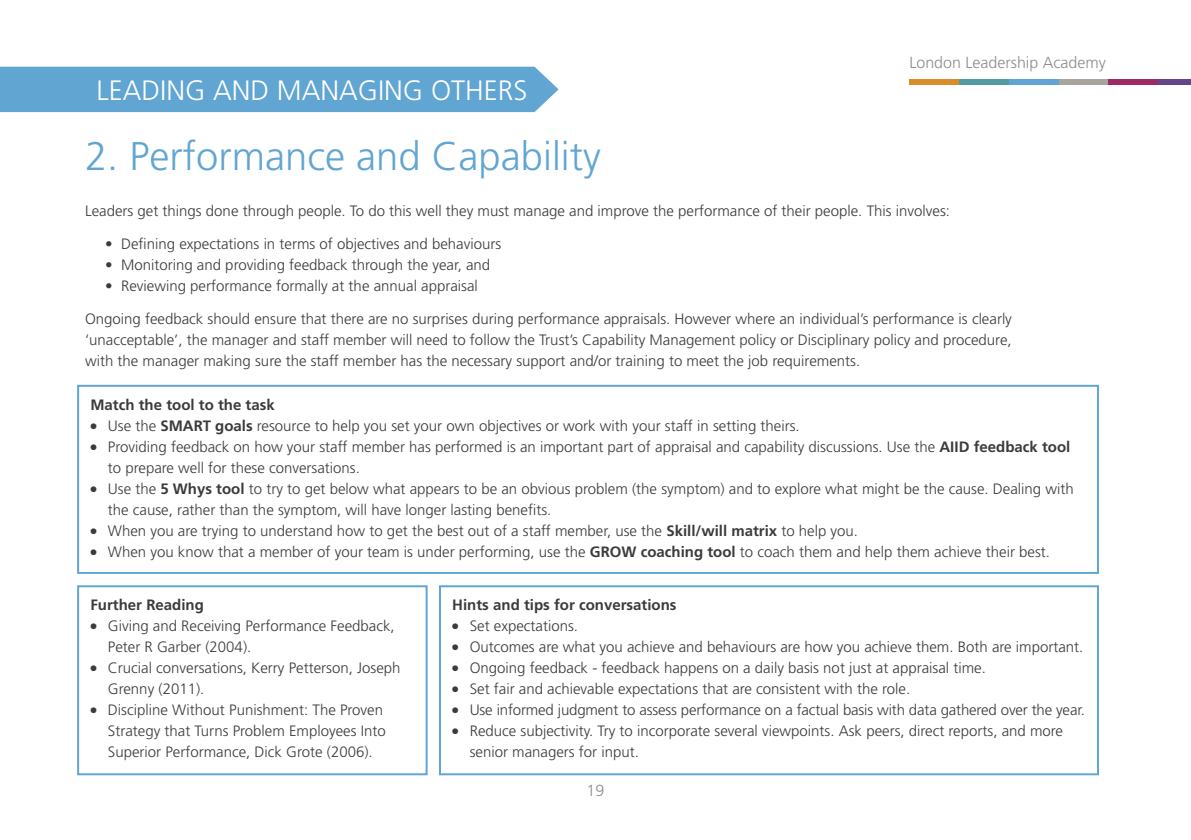
<style>
.page{position:relative;width:1191px;height:840px;background:#fff}
.page>*{position:absolute;margin:0;border:0;box-sizing:border-box;transform-origin:0 0}
.t1{font:300 40px "Frutiger";color:#61a5d3}
.t2{font:300 28px "Frutiger";color:#fff}
.t3{font:300 16px "Frutiger";color:#8d8e8c}
.t4{font:300 15px/21px "Frutiger";color:#3b3b3a}
.t5{font:700 15px "Frutiger";color:#3b3b3a}
.s1{font-weight:700}
</style>
<div class="page">
<div style="left:909px;top:79px;width:50px;height:6px;background:#db8c2a"></div>
<div style="left:959px;top:79px;width:50px;height:6px;background:#539aa1"></div>
<div style="left:1009px;top:79px;width:49px;height:6px;background:#61a4d3"></div>
<div style="left:1058px;top:79px;width:50px;height:6px;background:#a7a49d"></div>
<div style="left:1108px;top:79px;width:50px;height:6px;background:#9e2a63"></div>
<div style="left:1158px;top:79px;width:33px;height:6px;background:#644587"></div>
<div style="left:0;top:67px;width:558px;height:45px;background:#61a5d3"></div>
<div style="left:77px;top:384px;width:1022px;height:189px;border:2px solid #61a5d3"></div>
<div style="left:77px;top:585px;width:350px;height:189px;border:2px solid #61a5d3"></div>
<div style="left:439px;top:585px;width:660px;height:189px;border:2px solid #61a5d3"></div>
<p class="t3" style="left:909px;top:53px;width:198px">London Leadership Academy</p>
<h2 class="t2" style="left:96px;top:74px;width:432px">LEADING AND MANAGING OTHERS</h2>
<h1 class="t1" style="left:85px;top:134px;width:517px">2. Performance and Capability</h1>
<p class="t4" style="left:85px;top:200px;width:866px">Leaders get things done through people. To do this well they must manage and improve the performance of their people. This involves:</p>
<p class="t4" style="left:105px;top:233px;width:398px">• Defining expectations in terms of objectives and behaviours</p>
<p class="t4" style="left:105px;top:254px;width:387px">• Monitoring and providing feedback through the year, and</p>
<p class="t4" style="left:105px;top:275px;width:374px">• Reviewing performance formally at the annual appraisal</p>
<p class="t4" style="left:85px;top:308px;width:928px;text-align:justify">Ongoing feedback should ensure that there are no surprises during performance appraisals. However where an individual’s performance is clearly ‘unacceptable’, the manager and staff member will need to follow the Trust’s Capability Management policy or Disciplinary policy and procedure, with the manager making sure the staff member has the necessary support and/or training to meet the job requirements.</p>
<p class="t5" style="left:90px;top:395px;width:186px">Match the tool to the task</p>
<p class="t4" style="left:90px;top:415px;width:710px">● Use the <span class="s1">SMART goals</span> resource to help you set your own objectives or work with your staff in setting theirs.</p>
<p class="t4" style="left:108px;top:436px;width:964px;text-indent:-17px">● Providing feedback on how your staff member has performed is an important part of appraisal and capability discussions. Use the <span class="s1">AIID feedback tool </span>to prepare well for these conversations.</p>
<p class="t4" style="left:108px;top:478px;width:967px;text-indent:-17px">● Use the <span class="s1">5 Whys tool</span> to try to get below what appears to be an obvious problem (the symptom) and to explore what might be the cause. Dealing with the cause, rather than the symptom, will have longer lasting benefits.</p>
<p class="t4" style="left:90px;top:520px;width:769px">● When you are trying to understand how to get the best out of a staff member, use the <span class="s1">Skill/will matrix</span> to help you.</p>
<p class="t4" style="left:90px;top:541px;width:961px">● When you know that a member of your team is under performing, use the <span class="s1">GROW coaching tool</span> to coach them and help them achieve their best.</p>
<p class="t5" style="left:90px;top:596px;width:115px">Further Reading</p>
<p class="t4" style="left:108px;top:615px;width:288px;text-indent:-17px">● Giving and Receiving Performance Feedback,<br>Peter R Garber (2004).</p>
<p class="t4" style="left:108px;top:657px;width:294px;text-indent:-17px">● Crucial conversations, Kerry Petterson, Joseph<br>Grenny (2011).</p>
<p class="t4" style="left:108px;top:699px;width:279px;text-indent:-17px">● Discipline Without Punishment: The Proven<br>Strategy that Turns Problem Employees Into<br>Superior Performance, Dick Grote (2006).</p>
<p class="t5" style="left:452px;top:596px;width:226px">Hints and tips for conversations</p>
<p class="t4" style="left:452px;top:615px;width:127px">● Set expectations.</p>
<p class="t4" style="left:452px;top:636px;width:632px">● Outcomes are what you achieve and behaviours are how you achieve them. Both are important.</p>
<p class="t4" style="left:452px;top:657px;width:535px">● Ongoing feedback - feedback happens on a daily basis not just at appraisal time.</p>
<p class="t4" style="left:452px;top:678px;width:459px">● Set fair and achievable expectations that are consistent with the role.</p>
<p class="t4" style="left:452px;top:699px;width:634px">● Use informed judgment to assess performance on a factual basis with data gathered over the year.</p>
<p class="t4" style="left:470px;top:720px;width:595px;text-indent:-17px">● Reduce subjectivity. Try to incorporate several viewpoints. Ask peers, direct reports, and more senior managers for input.</p>
<p class="t3" style="left:586px;top:780px;width:19px">19</p>
</div>
